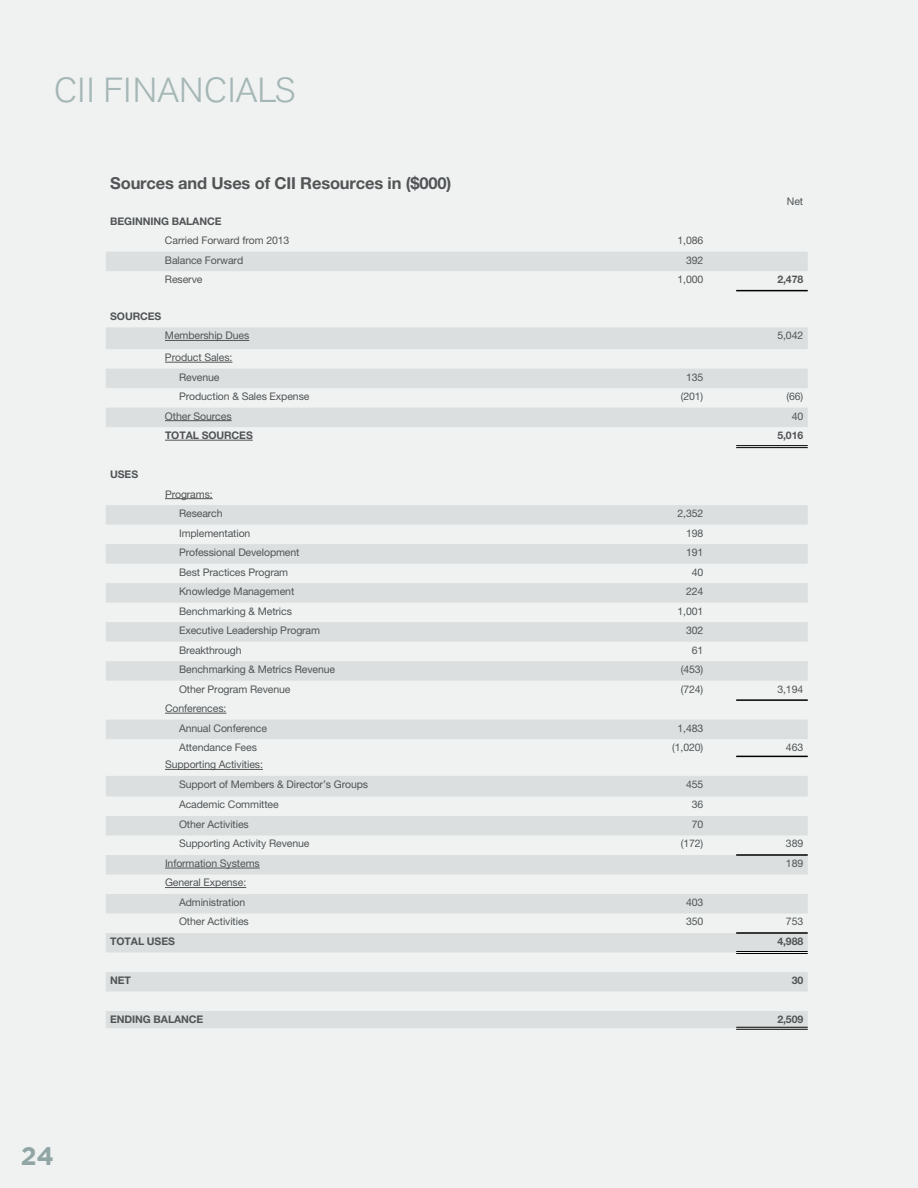
<style>
.page{position:relative;width:918px;height:1188px;background:#eef2f1}
.page>*{position:absolute;margin:0;border:0;box-sizing:border-box;transform-origin:0 0}
.t1{font:300 34.5px "Akzidenz Grotesk BE";letter-spacing:.015em;color:#a4b6b5}
.t2{font:700 25.5px "Gotham";color:#91a5a5}
.t3{font:700 16.5px "Helvetica Neue LT Pro";letter-spacing:-.01em;color:#58595b}
.t4{font:10.5px/19.5px "Helvetica Neue LT Pro";letter-spacing:-.01em;color:#58595b}
.t5{font:700 10.5px "Helvetica Neue LT Pro";letter-spacing:-.01em;color:#58595b}
</style>
<div class="page">
<svg style="left:106px;top:252px;width:702px;height:776px"></svg>
<hr style="left:736px;top:445px;width:72px;height:3px;background:#fff">
<hr style="left:736px;top:951px;width:72px;height:3px;background:#fff">
<hr style="left:736px;top:1027px;width:72px;height:3px;background:#fff">
<hr style="left:736px;top:290px;width:72px;height:1px;background:#000">
<hr style="left:736px;top:445px;width:72px;height:1px;background:#000">
<hr style="left:736px;top:447px;width:72px;height:1px;background:#000">
<hr style="left:736px;top:951px;width:72px;height:1px;background:#000">
<hr style="left:736px;top:953px;width:72px;height:1px;background:#000">
<hr style="left:736px;top:1027px;width:72px;height:1px;background:#000">
<hr style="left:736px;top:1029px;width:72px;height:1px;background:#000">
<hr style="left:736px;top:699px;width:72px;height:2px;background:#000">
<hr style="left:736px;top:756px;width:72px;height:1px;background:#000">
<hr style="left:736px;top:854px;width:72px;height:2px;background:#000">
<hr style="left:736px;top:932px;width:72px;height:2px;background:#000">
<hr style="left:165px;top:340px;width:84px;height:1px;background:#58595b">
<hr style="left:165px;top:362px;width:67px;height:1px;background:#58595b">
<hr style="left:165px;top:420px;width:67px;height:1px;background:#58595b">
<hr style="left:165px;top:440px;width:88px;height:1px;background:#58595b">
<hr style="left:165px;top:498px;width:48px;height:1px;background:#58595b">
<hr style="left:165px;top:713px;width:61px;height:1px;background:#58595b">
<hr style="left:165px;top:769px;width:98px;height:1px;background:#58595b">
<hr style="left:165px;top:868px;width:95px;height:1px;background:#58595b">
<hr style="left:165px;top:887px;width:81px;height:1px;background:#58595b">
<h1 class="t1" style="left:54px;top:71px;width:243px">CII FINANCIALS</h1>
<h3 class="t3" style="left:110px;top:173px;width:343px">Sources and Uses of CII Resources in ($000)</h3>
<p class="t4" style="left:787px;top:192px;width:18px">Net</p>
<p class="t5" style="left:110px;top:214px;width:113px">BEGINNING BALANCE</p>
<p class="t4" style="left:165px;top:231px;width:126px">Carried Forward from 2013</p>
<p class="t4" style="left:677px;top:231px;width:27px">1,086</p>
<p class="t4" style="left:165px;top:250px;width:80px">Balance Forward</p>
<p class="t4" style="left:686px;top:250px;width:19px">392</p>
<p class="t4" style="left:165px;top:269px;width:39px">Reserve</p>
<p class="t4" style="left:677px;top:269px;width:27px">1,000</p>
<p class="t5" style="left:777px;top:273px;width:27px">2,478</p>
<p class="t5" style="left:110px;top:310px;width:53px">SOURCES</p>
<p class="t4" style="left:165px;top:326px;width:86px">Membership Dues</p>
<p class="t4" style="left:777px;top:326px;width:27px">5,042</p>
<p class="t4" style="left:165px;top:348px;width:69px;text-align:center">Product Sales:<br>Revenue</p>
<p class="t4" style="left:686px;top:367px;width:19px">135</p>
<p class="t5" style="left:110px;top:468px;width:29px">USES</p>
<p class="t4" style="left:179px;top:386px;width:132px">Production &amp; Sales Expense</p>
<p class="t4" style="left:681px;top:386px;width:24px">(201)</p>
<p class="t4" style="left:786px;top:386px;width:18px">(66)</p>
<p class="t4" style="left:165px;top:406px;width:68px">Other Sources</p>
<p class="t4" style="left:792px;top:406px;width:13px">40</p>
<p class="t5" style="left:165px;top:429px;width:89px">TOTAL SOURCES</p>
<p class="t5" style="left:777px;top:429px;width:27px">5,016</p>
<p class="t4" style="left:179px;top:484px;width:45px;text-indent:-14px">Programs:<br>Research</p>
<p class="t4" style="left:677px;top:503px;width:27px">2,352</p>
<p class="t4" style="left:179px;top:523px;width:73px">Implementation</p>
<p class="t4" style="left:686px;top:523px;width:19px">198</p>
<p class="t4" style="left:179px;top:542px;width:122px">Professional Development</p>
<p class="t4" style="left:686px;top:542px;width:19px">191</p>
<p class="t4" style="left:179px;top:562px;width:111px">Best Practices Program</p>
<p class="t4" style="left:692px;top:562px;width:13px">40</p>
<p class="t4" style="left:179px;top:581px;width:117px">Knowledge Management</p>
<p class="t4" style="left:686px;top:581px;width:19px">224</p>
<p class="t4" style="left:179px;top:601px;width:114px">Benchmarking &amp; Metrics</p>
<p class="t4" style="left:677px;top:601px;width:27px">1,001</p>
<p class="t4" style="left:179px;top:620px;width:143px">Executive Leadership Program</p>
<p class="t4" style="left:686px;top:620px;width:19px">302</p>
<p class="t4" style="left:179px;top:640px;width:64px">Breakthrough</p>
<p class="t4" style="left:692px;top:640px;width:13px">61</p>
<p class="t4" style="left:179px;top:659px;width:158px">Benchmarking &amp; Metrics Revenue</p>
<p class="t4" style="left:681px;top:659px;width:24px">(453)</p>
<p class="t4" style="left:179px;top:679px;width:113px">Other Program Revenue</p>
<p class="t4" style="left:681px;top:679px;width:24px">(724)</p>
<p class="t4" style="left:777px;top:679px;width:27px">3,194</p>
<p class="t4" style="left:179px;top:699px;width:89px;text-indent:-14px">Conferences:<br>Annual Conference</p>
<p class="t4" style="left:677px;top:718px;width:27px">1,483</p>
<p class="t4" style="left:179px;top:737px;width:79px">Attendance Fees</p>
<p class="t4" style="left:672px;top:737px;width:33px">(1,020)</p>
<p class="t4" style="left:786px;top:737px;width:19px">463</p>
<p class="t4" style="left:179px;top:755px;width:191px;text-indent:-14px">Supporting Activities:<br>Support of Members &amp; Director’s Groups</p>
<p class="t4" style="left:686px;top:774px;width:19px">455</p>
<p class="t4" style="left:179px;top:795px;width:101px">Academic Committee</p>
<p class="t4" style="left:692px;top:795px;width:13px">36</p>
<p class="t4" style="left:179px;top:814px;width:71px">Other Activities</p>
<p class="t4" style="left:692px;top:814px;width:13px">70</p>
<p class="t4" style="left:179px;top:834px;width:132px">Supporting Activity Revenue</p>
<p class="t4" style="left:681px;top:834px;width:24px">(172)</p>
<p class="t4" style="left:786px;top:834px;width:19px">389</p>
<p class="t4" style="left:165px;top:853px;width:96px">Information Systems</p>
<p class="t4" style="left:786px;top:853px;width:19px">189</p>
<p class="t4" style="left:165px;top:873px;width:83px;text-align:right">General Expense:<br>Administration</p>
<p class="t4" style="left:686px;top:892px;width:19px">403</p>
<p class="t4" style="left:179px;top:912px;width:71px">Other Activities</p>
<p class="t4" style="left:686px;top:912px;width:19px">350</p>
<p class="t4" style="left:786px;top:912px;width:19px">753</p>
<h2 class="t2" style="left:21px;top:1141px;width:35px">24</h2>
<p class="t5" style="left:110px;top:935px;width:66px">TOTAL USES</p>
<p class="t5" style="left:777px;top:935px;width:27px">4,988</p>
<p class="t5" style="left:110px;top:974px;width:22px">NET</p>
<p class="t5" style="left:792px;top:974px;width:13px">30</p>
<p class="t5" style="left:110px;top:1013px;width:95px">ENDING BALANCE</p>
<p class="t5" style="left:777px;top:1013px;width:27px">2,509</p>
</div>
